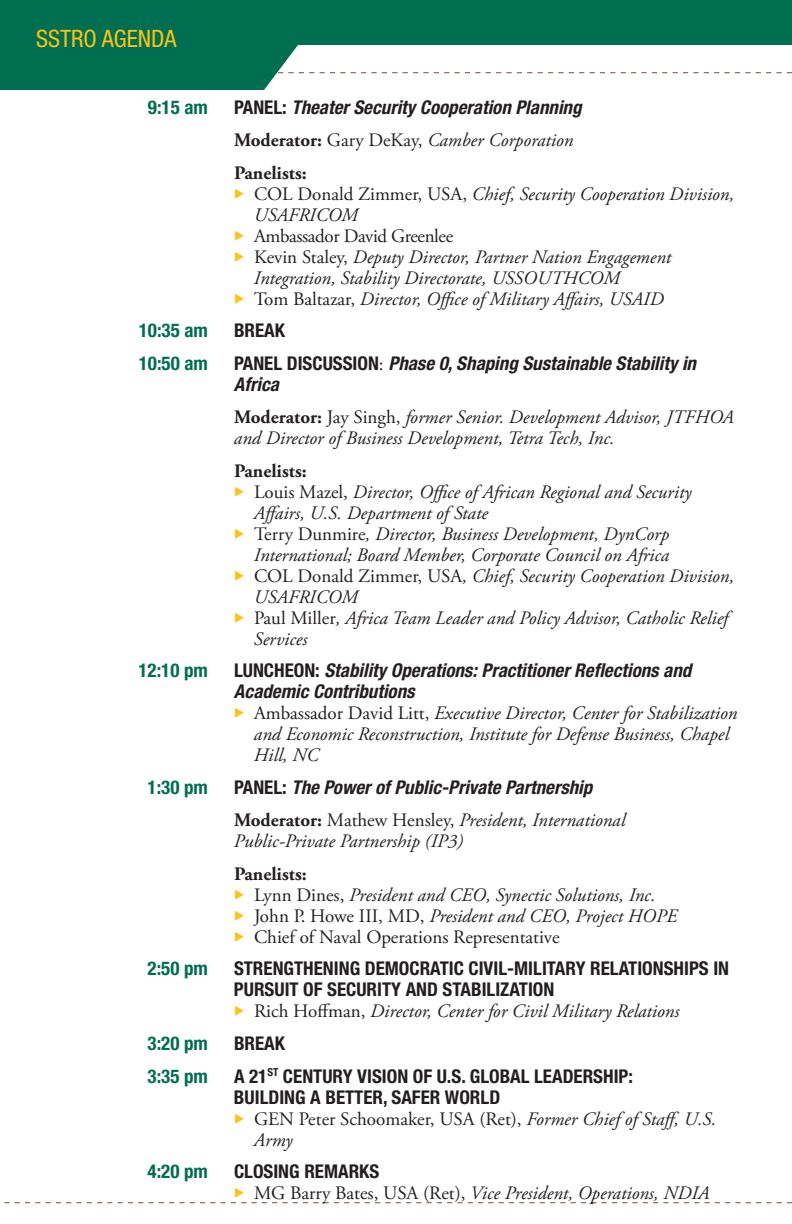
<style>
.page{position:relative;width:792px;height:1224px;background:#fff}
.page>*{position:absolute;margin:0;border:0;box-sizing:border-box;transform-origin:0 0}
.t1{font:condensed 24px "Helvetica Neue LT Std";color:#fec210}
.t2{font:italic 19px/21px "Adobe Garamond Pro";color:#231f20}
.t3{font:italic 700 condensed 19px/21px "Helvetica Neue LT Std";color:#231f20}
.t4{font:700 condensed 19px/21px "Helvetica Neue LT Std";color:#231f20}
.t5{font:19px/21px "Adobe Garamond Pro";color:#231f20}
.t6{font:700 condensed 19px "Helvetica Neue LT Std";color:#006e51}
.t7{font:700 19px "Adobe Garamond Pro";color:#231f20}
.t8{font:19px "Adobe Garamond Pro";letter-spacing:-.02em;color:#231f20}
.s1{font-style:normal}
.s2{font-weight:700;font-style:normal}
.s3{color:#fec210}
.s4{font-family:"Adobe Garamond Pro";font-weight:400;font-style:normal;font-stretch:normal}
.s5{font-style:italic}
</style>
<div class="page">
<svg style="left:0;top:0;width:792px;height:90px;fill:#006e51"></svg>
<svg style="left:278px;top:72px;width:514px;height:1px"></svg>
<svg style="left:4px;top:1202px;width:788px;height:1px"></svg>
<p class="t1" style="left:36px;top:25px;width:142px">SSTRO AGENDA</p>
<p class="t6" style="left:148px;top:96px;width:62px">9:15 AM</p>
<p class="t3" style="left:234px;top:97px;width:349px"><span class="s1">PANEL:</span> Theater Security Cooperation Planning</p>
<p class="t2" style="left:234px;top:130px;width:341px"><span class="s2">Moderator:</span> <span class="s1">Gary DeKay,</span> Camber Corporation</p>
<p class="t7" style="left:234px;top:162px;width:74px">Panelists:</p>
<p class="t2" style="left:254px;top:184px;width:482px;text-indent:-20px"><span class="s3">◆</span> <span class="s1">COL Donald Zimmer, USA,</span> Chief, Security Cooperation Division,<br>USAFRICOM</p>
<p class="t8" style="left:234px;top:224px;width:221px"><span class="s3">◆</span> Ambassador David Greenlee</p>
<p class="t2" style="left:254px;top:247px;width:419px;text-indent:-20px"><span class="s3">◆</span> <span class="s1">Kevin Staley,</span> Deputy Director, Partner Nation Engagement<br>Integration, Stability Directorate, USSOUTHCOM</p>
<p class="t2" style="left:234px;top:289px;width:431px"><span class="s3">◆</span> <span class="s1">Tom Baltazar,</span> Director, Office of Military Affairs, USAID</p>
<p class="t6" style="left:139px;top:319px;width:71px">10:35 AM</p>
<p class="t4" style="left:234px;top:320px;width:53px">BREAK</p>
<p class="t6" style="left:139px;top:352px;width:71px">10:50 AM</p>
<p class="t3" style="left:234px;top:353px;width:464px"><span class="s1">PANEL DISCUSSION</span><span class="s4">:</span> Phase 0, Shaping Sustainable Stability in<br>Africa</p>
<p class="t2" style="left:234px;top:407px;width:501px"><span class="s2">Moderator:</span> <span class="s1">Jay Singh,</span> former Senior. Development Advisor, JTFHOA and Director of Business Development, Tetra Tech, Inc.</p>
<p class="t7" style="left:234px;top:460px;width:74px">Panelists:</p>
<p class="t2" style="left:254px;top:482px;width:439px;text-indent:-20px"><span class="s3">◆</span> <span class="s1">Louis Mazel,</span> Director, Office of African Regional and Security<br>Affairs, U.S. Department of State</p>
<p class="t2" style="left:234px;top:524px;width:437px;text-align:right"><span class="s3">◆</span> <span class="s1">Terry Dunmire</span>, Director, Business Development, DynCorp<br>International; Board Member, Corporate Council on Africa</p>
<p class="t2" style="left:254px;top:566px;width:482px;text-indent:-20px"><span class="s3">◆</span> <span class="s1">COL Donald Zimmer, USA</span>, Chief, Security Cooperation Division,<br>USAFRICOM</p>
<p class="t2" style="left:254px;top:608px;width:476px;text-indent:-20px"><span class="s3">◆</span> <span class="s1">Paul Miller</span>, Africa Team Leader and Policy Advisor, Catholic Relief<br>Services</p>
<p class="t6" style="left:139px;top:659px;width:71px">12:10 PM</p>
<p class="t3" style="left:234px;top:660px;width:459px"><span class="s1">LUNCHEON:</span> Stability Operations: Practitioner Reflections and<br>Academic Contributions</p>
<p class="t2" style="left:254px;top:703px;width:485px;text-indent:-20px"><span class="s3">◆</span> <span class="s1">Ambassador David Litt,</span> Executive Director, Center for Stabilization and Economic Reconstruction, Institute for Defense Business, Chapel<br>Hill, NC</p>
<p class="t6" style="left:148px;top:776px;width:62px">1:30 PM</p>
<p class="t3" style="left:234px;top:777px;width:360px"><span class="s1">PANEL:</span> The Power of Public-Private Partnership</p>
<p class="t2" style="left:234px;top:810px;width:393px"><span class="s2">Moderator:</span> <span class="s1">Mathew Hensley,</span> President, International<br>Public-Private Partnership (IP3)</p>
<p class="t7" style="left:234px;top:863px;width:74px">Panelists:</p>
<p class="t2" style="left:234px;top:885px;width:423px"><span class="s3">◆</span> <span class="s1">Lynn Dines,</span> President and CEO, Synectic Solutions, Inc.</p>
<p class="t2" style="left:234px;top:906px;width:445px"><span class="s3">◆</span> <span class="s1">John P. Howe III, MD,</span> President and CEO, Project HOPE</p>
<p class="t5" style="left:234px;top:927px;width:327px"><span class="s3">◆</span> Chief of Naval Operations Representative</p>
<p class="t6" style="left:148px;top:957px;width:62px">2:50 PM</p>
<p class="t4" style="left:234px;top:958px;width:497px">STRENGTHENING DEMOCRATIC CIVIL-MILITARY RELATIONSHIPS IN<br>PURSUIT OF SECURITY ANDSTABILIZATION</p>
<p class="t2" style="left:234px;top:1001px;width:447px"><span class="s3">◆</span> <span class="s1">Rich Hoffman,</span> Director, Center for Civil Military Relations</p>
<p class="t6" style="left:148px;top:1032px;width:62px">3:20 PM</p>
<p class="t4" style="left:234px;top:1033px;width:53px">BREAK</p>
<p class="t6" style="left:148px;top:1064px;width:62px">3:35 PM</p>
<p class="t4" style="left:234px;top:1065px;width:401px">A 21<sup>ST</sup> CENTURY VISION OF U.S. GLOBAL LEADERSHIP:<br>BUILDING A BETTER, SAFER WORLD</p>
<p class="t5" style="left:254px;top:1109px;width:464px;text-indent:-20px"><span class="s3">◆</span> GEN Peter Schoomaker, USA (Ret), <span class="s5">Former Chief of Staff, U.S.<br>Army</span></p>
<p class="t6" style="left:148px;top:1160px;width:62px">4:20 PM</p>
<p class="t4" style="left:234px;top:1161px;width:147px">CLOSING REMARKS</p>
<p class="t2" style="left:234px;top:1183px;width:477px"><span class="s3">◆</span> <span class="s1">MG Barry Bates, USA (Ret),</span> Vice President, Operations, NDIA</p>
</div>
